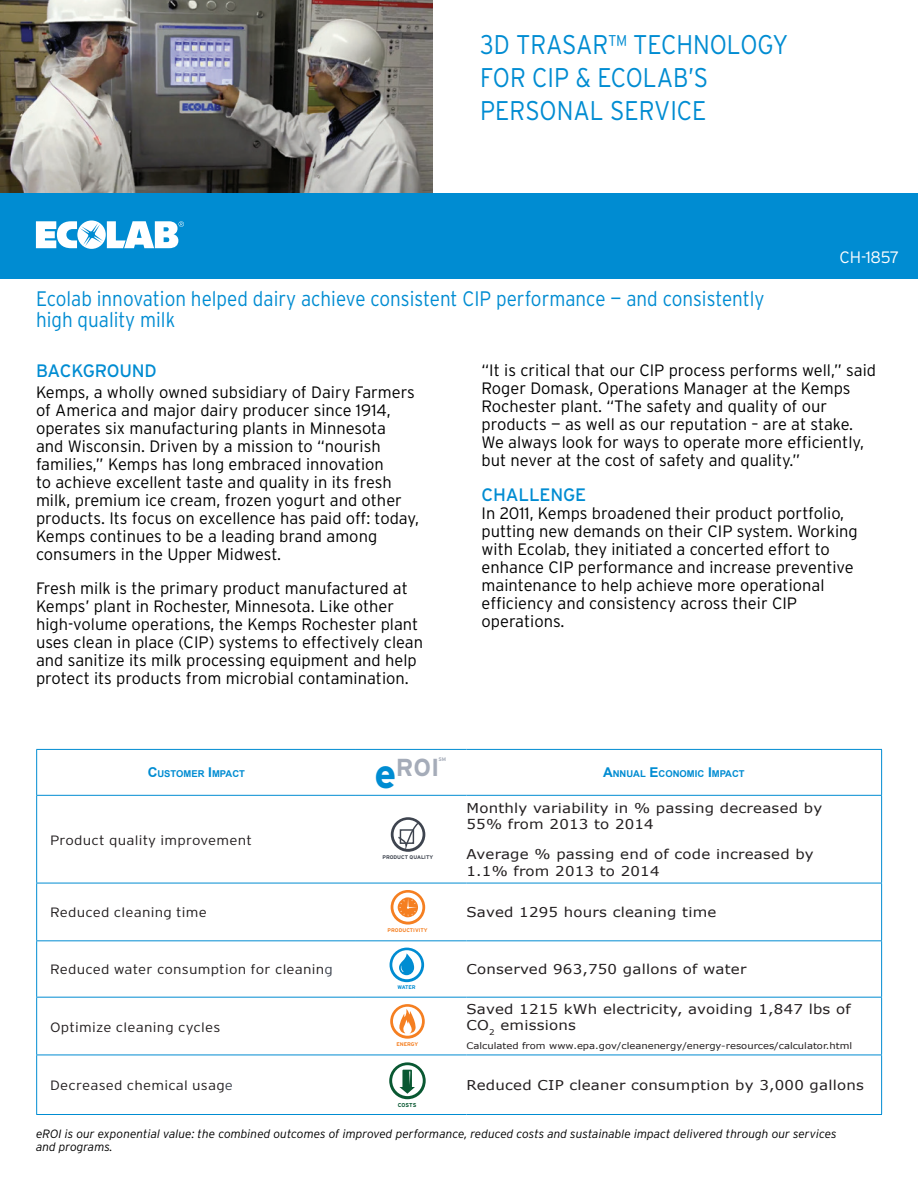
<style>
.page{position:relative;width:918px;height:1188px;background:#fff}
.page>*{position:absolute;margin:0;border:0;box-sizing:border-box;transform-origin:0 0}
.Headline{font:300 27px/33px "Interstate";color:#008cd2;scale:.9 1}
.t1{font:700 24.6px "Interstate";color:#a5acb9}
.Headline-2{font:300 21px/21px "Interstate";color:#008cd2;scale:.9 1}
.subhead{font:18px "Interstate";letter-spacing:-.01em;color:#008cd2}
.body{font:18px "Interstate";letter-spacing:-.01em;color:#008cd2}
.body-2{font:300 16.5px/18px "Interstate";color:#000}
.t2{font:300 16.5px "Interstate";letter-spacing:-.02em;color:#fff}
.Bullets_2{font:13.5px/16.5px "Verdana";letter-spacing:.015em;color:#231f20;scale:1.11 1}
.Bullets_2-2{font:300 13.5px "Interstate";letter-spacing:.015em;color:#231f20;scale:1.11 1}
.t3{font:italic 300 12px/13.5px "Interstate";color:#000}
.Indent{font:700 9.45px "Arial";color:#008cd2}
.Bullets_2-3{font:9px "Verdana";color:#231f20;scale:1.11 1}
.t4{font:700 5.7px "Interstate";color:#095832}
.t5{font:700 5.25px "Interstate";color:#f57f21}
.t6{font:700 5.25px "Interstate";color:#3e444f}
.t7{font:700 5.25px "Interstate";letter-spacing:-.035em;color:#008cd2}
.t8{font:700 5.25px "Interstate";color:#a5acb9}
.s1{font-size:13.5px}
.s2{font-size:40.8px;color:#008cd2}
.s3{color:#3e444f}
</style>
<div class="page">
<hr style="left:36px;top:795px;width:320px;height:1px;background:#008cd2">
<hr style="left:36px;top:796px;width:1px;height:87px;background:#008cd2">
<hr style="left:466px;top:795px;width:416px;height:1px;background:#008cd2">
<hr style="left:881px;top:796px;width:1px;height:87px;background:#008cd2">
<hr style="left:36px;top:883px;width:320px;height:1px;background:#008cd2">
<hr style="left:36px;top:883px;width:1px;height:57px;background:#008cd2">
<hr style="left:466px;top:883px;width:416px;height:1px;background:#008cd2">
<hr style="left:881px;top:883px;width:1px;height:57px;background:#008cd2">
<hr style="left:36px;top:940px;width:320px;height:1px;background:#008cd2">
<hr style="left:36px;top:941px;width:1px;height:56px;background:#008cd2">
<hr style="left:466px;top:940px;width:416px;height:1px;background:#008cd2">
<hr style="left:881px;top:941px;width:1px;height:56px;background:#008cd2">
<hr style="left:36px;top:997px;width:320px;height:1px;background:#008cd2">
<hr style="left:36px;top:998px;width:1px;height:57px;background:#008cd2">
<hr style="left:466px;top:997px;width:416px;height:1px;background:#008cd2">
<hr style="left:881px;top:998px;width:1px;height:57px;background:#008cd2">
<hr style="left:36px;top:1055px;width:320px;height:1px;background:#008cd2">
<hr style="left:36px;top:1055px;width:1px;height:59px;background:#008cd2">
<hr style="left:466px;top:1055px;width:416px;height:1px;background:#008cd2">
<hr style="left:881px;top:1055px;width:1px;height:59px;background:#008cd2">
<hr style="left:36px;top:1114px;width:320px;height:1px;background:#008cd2">
<hr style="left:466px;top:1114px;width:416px;height:1px;background:#008cd2">
<hr style="left:36px;top:750px;width:1px;height:45px;background:#008cd2">
<hr style="left:36px;top:749px;width:320px;height:1px;background:#008cd2">
<hr style="left:356px;top:749px;width:111px;height:1px;background:#008cd2">
<hr style="left:466px;top:749px;width:416px;height:1px;background:#008cd2">
<hr style="left:881px;top:750px;width:1px;height:45px;background:#008cd2">
<hr style="left:356px;top:795px;width:111px;height:1px;background:#008cd2">
<hr style="left:356px;top:883px;width:111px;height:1px;background:#008cd2">
<hr style="left:356px;top:940px;width:111px;height:1px;background:#008cd2">
<hr style="left:356px;top:997px;width:111px;height:1px;background:#008cd2">
<hr style="left:356px;top:1055px;width:111px;height:1px;background:#008cd2">
<hr style="left:356px;top:1114px;width:111px;height:1px;background:#008cd2">
<svg style="left:391px;top:817px;width:34px;height:35px"></svg>
<div style="left:400px;top:829px;width:14px;height:15px;border:1px solid #3e444f"></div>
<svg style="left:391px;top:890px;width:34px;height:35px"></svg>
<svg style="left:390px;top:948px;width:34px;height:34px"></svg>
<svg style="left:390px;top:1004px;width:35px;height:35px"></svg>
<svg style="left:389px;top:1062px;width:37px;height:37px"></svg>
<img style="left:0;top:0;width:432px;height:194px">
<div style="left:0;top:194px;width:918px;height:85px;background:#008cd2"></div>
<svg style="left:36px;top:220px;width:148px;height:29px"></svg>
<p class="Headline" style="left:480px;top:28px;width:344px">3D TRASAR™ TECHNOLOGY<br>FOR CIP &amp; ECOLAB’S<br>PERSONAL SERVICE</p>
<p class="Headline-2" style="left:36px;top:288px;width:811px">Ecolab innovation helped dairy achieve consistent CIP performance — and consistently high quality milk</p>
<p class="t2" style="left:840px;top:247px;width:61px">CH-1857</p>
<p class="subhead" style="left:36px;top:360px;width:122px">BACKGROUND</p>
<p class="body-2" style="left:36px;top:383px;width:385px">Kemps, a wholly owned subsidiary of Dairy Farmers of America and major dairy producer since 1914, operates six manufacturing plants in Minnesota<br>and Wisconsin. Driven by a mission to “nourish families,” Kemps has long embraced innovation<br>to achieve excellent taste and quality in its fresh milk, premium ice cream, frozen yogurt and other products. Its focus on excellence has paid off: today, Kemps continues to be a leading brand among consumers in the Upper Midwest.</p>
<p class="body-2" style="left:36px;top:579px;width:389px">Fresh milk is the primary product manufactured at Kemps’ plant in Rochester, Minnesota. Like other high-volume operations, the Kemps Rochester plant uses clean in place (CIP) systems to effectively clean and sanitize its milk processing equipment and help protect its products from microbial contamination.</p>
<p class="body-2" style="left:482px;top:361px;width:396px">“It is critical that our CIP process performs well,” said Roger Domask, Operations Manager at the Kemps Rochester plant. “The safety and quality of our products — as well as our reputation – are at stake.<br>We always look for ways to operate more efficiently, but never at the cost of safety and quality.”</p>
<p class="body" style="left:482px;top:484px;width:106px">CHALLENGE</p>
<p class="body-2" style="left:482px;top:504px;width:378px">In 2011, Kemps broadened their product portfolio, putting new demands on their CIP system. Working with Ecolab, they initiated a concerted effort to enhance CIP performance and increase preventive maintenance to help achieve more operational efficiency and consistency across their CIP operations.</p>
<p class="Indent" style="left:148px;top:768px;width:99px"><span class="s1">C</span>USTOMER <span class="s1">I</span>MPACT</p>
<p class="t1" style="left:375px;top:753px;width:66px"><span class="s2">e</span>ROI</p>
<p class="t8" style="left:438px;top:756px;width:9px">SM</p>
<p class="Bullets_2-2" style="left:50px;top:832px;width:183px">Product quality improvement</p>
<p class="Bullets_2-2" style="left:50px;top:904px;width:143px">Reduced cleaning time</p>
<p class="Bullets_2-2" style="left:50px;top:961px;width:256px">Reduced water consumption for cleanin<span class="s3">g</span></p>
<p class="Bullets_2-2" style="left:50px;top:1019px;width:155px">Optimize cleaning cycles</p>
<p class="Bullets_2-2" style="left:50px;top:1077px;width:166px">Decreased chemical usag<span class="s3">e</span></p>
<p class="t6" style="left:382px;top:854px;width:52px">PRODUCT QUALITY</p>
<p class="t5" style="left:388px;top:927px;width:42px">PRODUCTIVITY</p>
<p class="t7" style="left:397px;top:984px;width:20px">WATER</p>
<p class="t5" style="left:396px;top:1041px;width:23px">ENERGY</p>
<p class="t4" style="left:398px;top:1102px;width:20px">COSTS</p>
<p class="Indent" style="left:603px;top:768px;width:143px"><span class="s1">A</span>NNUAL <span class="s1">E</span>CONOMIC <span class="s1">I</span>MPACT</p>
<p class="Bullets_2" style="left:466px;top:800px;width:322px">Monthly variability in % passing decreased by<br>55% from 2013 to 2014</p>
<p class="Bullets_2" style="left:466px;top:846px;width:314px">Average % passing end of code increased by<br>1.1% from 2013 to 2014</p>
<p class="Bullets_2" style="left:466px;top:904px;width:227px">Saved 1295 hours cleaning time</p>
<p class="Bullets_2" style="left:466px;top:961px;width:254px">Conserved 963,750 gallons of water</p>
<p class="Bullets_2" style="left:466px;top:1000px;width:348px">Saved 1215 kWh electricity, avoiding 1,847 lbs of<br>CO<sub>2</sub> emissions</p>
<p class="Bullets_2-3" style="left:466px;top:1039px;width:349px">Calculated from www.epa.gov/cleanenergy/energy-resources/calculator.html</p>
<p class="Bullets_2" style="left:466px;top:1077px;width:360px">Reduced CIP cleaner consumption by 3,000 gallons</p>
<p class="t3" style="left:36px;top:1127px;width:802px">eROI is our exponential value: the combined outcomes of improved performance, reduced costs and sustainable impact delivered through our services and programs.</p>
</div>
